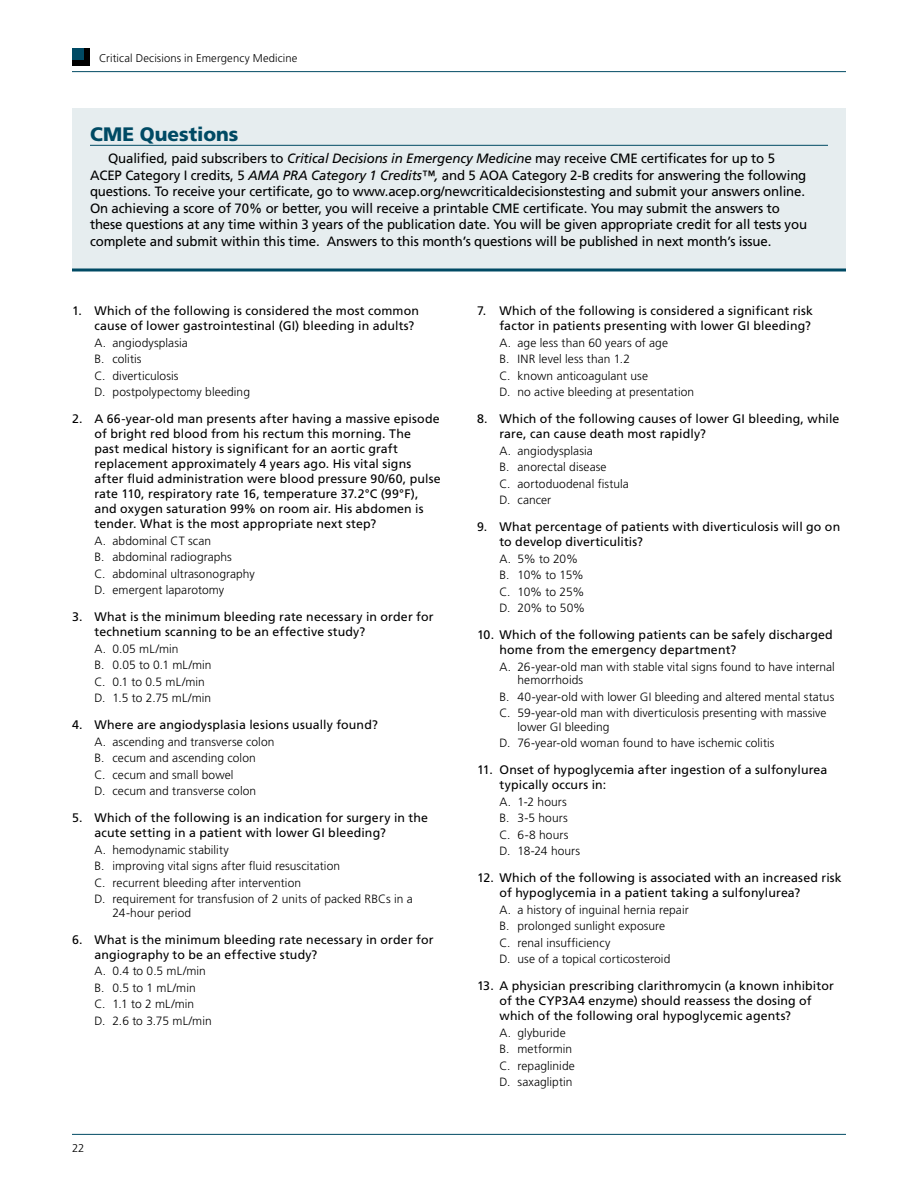
<style>
.page{position:relative;width:918px;height:1188px;background:#fff}
.page>*{position:absolute;margin:0;border:0;box-sizing:border-box;transform-origin:0 0}
.t1{font:900 19.5px "Frutiger LT Std";color:#004a64}
.t2{font:13.5px/16.5px "Frutiger LT Std";letter-spacing:-.01em;color:#000}
.t3{font:12.3px/15px "Frutiger LT Std";letter-spacing:.01em;color:#000}
.t4{font:300 12px/16.5px "Frutiger LT Std";letter-spacing:.005em;color:#000}
.t5{font:300 11.25px "Frutiger LT Std";letter-spacing:.01em;color:#000}
.s1{font-style:italic}
</style>
<div class="page">
<div style="left:72px;top:48px;width:18px;height:18px;background:#000"></div>
<div style="left:72px;top:48px;width:12px;height:12px;background:#004a64"></div>
<hr style="left:72px;top:71px;width:774px;height:1px;background:#004a64">
<hr style="left:72px;top:1134px;width:774px;height:1px;background:#004a64">
<div style="left:72px;top:108px;width:774px;height:162px;background:#e6edef"></div>
<hr style="left:90px;top:145px;width:738px;height:1px;background:#004a64">
<svg style="left:72px;top:268px;width:774px;height:4px;background:#3c7488"></svg>
<p class="t5" style="left:99px;top:52px;width:200px">Critical Decisions in Emergency Medicine</p>
<h1 class="t1" style="left:90px;top:122px;width:150px">CME Questions</h1>
<p class="t2" style="left:90px;top:150px;width:719px;text-indent:18px">Qualified, paid subscribers to <span class="s1">Critical Decisions in Emergency Medicine</span> may receive CME certificates for up to 5<br>ACEP Category I credits, 5 <span class="s1">AMA PRA Category 1 Credits™,</span> and 5 AOA Category 2-B credits for answering the following questions. To receive your certificate, go to www.acep.org/newcriticaldecisionstesting and submit your answers online.<br>On achieving a score of 70% or better, you will receive a printable CME certificate. You may submit the answers to these questions at any time within 3 years of the publication date. You will be given appropriate credit for all tests you complete and submit within this time. Answers to this month’s questions will be published in next month’s issue.</p>
<p class="t3" style="left:94px;top:304px;width:326px;text-indent:-22px">1. Which of the following is considered the most common cause of lower gastrointestinal (GI) bleeding in adults?</p>
<p class="t4" style="left:94px;top:335px;width:157px">A. angiodysplasia<br>B. colitis<br>C. diverticulosis<br>D. postpolypectomy bleeding</p>
<p class="t3" style="left:94px;top:412px;width:348px;text-indent:-22px">2. A 66-year-old man presents after having a massive episode of bright red blood from his rectum this morning. The<br>past medical history is significant for an aortic graft replacement approximately 4 years ago. His vital signs after fluid administration were blood pressure 90/60, pulse rate 110, respiratory rate 16, temperature 37.2°C (99°F), and oxygen saturation 99% on room air. His abdomen is tender. What is the most appropriate next step?</p>
<p class="t4" style="left:94px;top:533px;width:162px">A. abdominal CT scan<br>B. abdominal radiographs<br>C. abdominal ultrasonography<br>D. emergent laparotomy</p>
<p class="t3" style="left:94px;top:610px;width:341px;text-indent:-22px">3. What is the minimum bleeding rate necessary in order for technetium scanning to be an effective study?</p>
<p class="t4" style="left:94px;top:641px;width:119px">A. 0.05 mL/min<br>B. 0.05 to 0.1 mL/min<br>C. 0.1 to 0.5 mL/min<br>D. 1.5 to 2.75 mL/min</p>
<p class="t3" style="left:72px;top:718px;width:308px">4. Where are angiodysplasia lesions usually found?</p>
<p class="t4" style="left:94px;top:734px;width:182px">A. ascending and transverse colon<br>B. cecum and ascending colon<br>C. cecum and small bowel<br>D. cecum and transverse colon</p>
<p class="t3" style="left:94px;top:811px;width:335px;text-indent:-22px">5. Which of the following is an indication for surgery in the acute setting in a patient with lower GI bleeding?</p>
<p class="t4" style="left:94px;top:842px;width:320px">A. hemodynamic stability<br>B. improving vital signs after fluid resuscitation<br>C. recurrent bleeding after intervention<br>D. requirement for transfusion of 2 units of packed RBCs in a</p>
<p class="t4" style="left:112px;top:905px;width:80px">24-hour period</p>
<p class="t3" style="left:94px;top:932px;width:341px;text-indent:-22px">6. What is the minimum bleeding rate necessary in order for angiography to be an effective study?</p>
<p class="t4" style="left:94px;top:963px;width:119px">A. 0.4 to 0.5 mL/min<br>B. 0.5 to 1 mL/min<br>C. 1.1 to 2 mL/min<br>D. 2.6 to 3.75 mL/min</p>
<p class="t5" style="left:72px;top:1142px;width:14px">22</p>
<p class="t3" style="left:477px;top:304px;width:338px;text-align:right">7. Which of the following is considered a significant risk factor in patients presenting with lower GI bleeding?</p>
<p class="t4" style="left:500px;top:335px;width:196px">A. age less than 60 years of age<br>B. INR level less than 1.2<br>C. known anticoagulant use<br>D. no active bleeding at presentation</p>
<p class="t3" style="left:499px;top:412px;width:342px;text-indent:-22px">8. Which of the following causes of lower GI bleeding, while rare, can cause death most rapidly?</p>
<p class="t4" style="left:500px;top:443px;width:131px">A. angiodysplasia<br>B. anorectal disease<br>C. aortoduodenal fistula<br>D. cancer</p>
<p class="t3" style="left:499px;top:520px;width:342px;text-indent:-22px">9. What percentage of patients with diverticulosis will go on to develop diverticulitis?</p>
<p class="t4" style="left:500px;top:551px;width:87px">A. 5% to 20%<br>B. 10% to 15%<br>C. 10% to 25%<br>D. 20% to 50%</p>
<p class="t3" style="left:499px;top:628px;width:335px;text-indent:-22px">10. Which of the following patients can be safely discharged home from the emergency department?</p>
<p class="t4" style="left:518px;top:660px;width:319px;line-height:13.5px;text-indent:-18px">A. 26-year-old man with stable vital signs found to have internal hemorrhoids</p>
<p class="t4" style="left:500px;top:689px;width:336px">B. 40-year-old with lower GI bleeding and altered mental status<br>C. 59-year-old man with diverticulosis presenting with massive</p>
<p class="t4" style="left:500px;top:719px;width:277px;text-indent:18px">lower GI bleeding<br>D. 76-year-old woman found to have ischemic colitis</p>
<p class="t3" style="left:499px;top:763px;width:330px;text-indent:-22px">11. Onset of hypoglycemia after ingestion of a sulfonylurea typically occurs in:</p>
<p class="t4" style="left:500px;top:794px;width:82px">A. 1-2 hours<br>B. 3-5 hours<br>C. 6-8 hours<br>D. 18-24 hours</p>
<p class="t3" style="left:499px;top:871px;width:344px;text-indent:-22px">12. Which of the following is associated with an increased risk of hypoglycemia in a patient taking a sulfonylurea?</p>
<p class="t4" style="left:500px;top:902px;width:191px">A. a history of inguinal hernia repair<br>B. prolonged sunlight exposure<br>C. renal insufficiency<br>D. use of a topical corticosteroid</p>
<p class="t3" style="left:499px;top:979px;width:336px;text-indent:-22px">13. A physician prescribing clarithromycin (a known inhibitor of the CYP3A4 enzyme) should reassess the dosing of which of the following oral hypoglycemic agents?</p>
<p class="t4" style="left:500px;top:1025px;width:77px">A. glyburide<br>B. metformin<br>C. repaglinide<br>D. saxagliptin</p>
</div>
